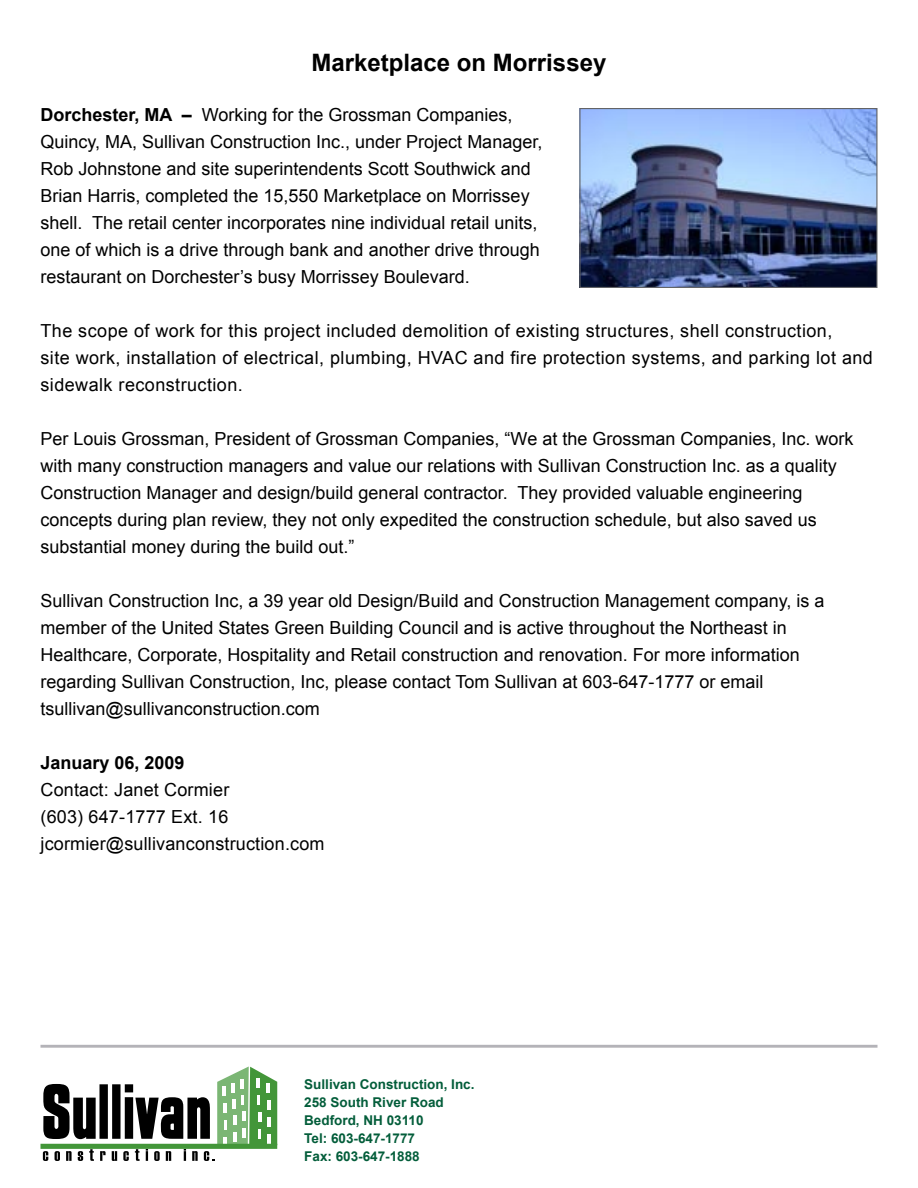
<style>
.page{position:relative;width:918px;height:1188px;background:#fff}
.page>*{position:absolute;margin:0;border:0;box-sizing:border-box;transform-origin:0 0}
.t1{font:700 24px "Arial";color:#000}
.t2{font:18px/27px "Arial";color:#000}
.t3{font:18px/27px "Arial";letter-spacing:.025em;color:#000}
.t4{font:700 18px "Arial";color:#000}
.t5{font:700 13.5px/18px "Arial";color:#035d3a}
.s1{font-weight:700}
</style>
<div class="page">
<hr style="left:40px;top:1045px;width:838px;height:3px;background:#b4b3b8">
<svg style="left:43px;top:1083px;width:53px;height:57px"></svg>
<div style="left:101px;top:1086px;width:5px;height:51px;background:#000"></div>
<div style="left:99px;top:1084px;width:9px;height:55px;border:3px solid #000"></div>
<div style="left:114px;top:1086px;width:5px;height:51px;background:#000"></div>
<div style="left:112px;top:1084px;width:9px;height:55px;border:3px solid #000"></div>
<svg style="left:43px;top:1151px;width:5px;height:10px"></svg>
<svg style="left:55px;top:1151px;width:5px;height:10px"></svg>
<svg style="left:66px;top:1151px;width:6px;height:10px"></svg>
<svg style="left:78px;top:1151px;width:5px;height:10px"></svg>
<svg style="left:89px;top:1149px;width:5px;height:12px"></svg>
<svg style="left:100px;top:1151px;width:6px;height:10px"></svg>
<svg style="left:112px;top:1151px;width:5px;height:10px"></svg>
<svg style="left:123px;top:1066px;width:154px;height:95px"></svg>
<div style="left:40px;top:1144px;width:237px;height:5px;background:#439639"></div>
<img style="left:581px;top:110px;width:295px;height:176px">
<div style="left:579px;top:108px;width:299px;height:180px;border:1px solid #636467"></div>
<h1 class="t1" style="left:312px;top:47px;width:296px">Marketplace on Morrissey</h1>
<p class="t2" style="left:40px;top:101px;width:503px"><span class="s1">Dorchester, MA –</span> Working for the Grossman Companies, Quincy, MA, Sullivan Construction Inc., under Project Manager, Rob Johnstone and site superintendents Scott Southwick and Brian Harris, completed the 15,550 Marketplace on Morrissey shell. The retail center incorporates nine individual retail units, one of which is a drive through bank and another drive through restaurant on Dorchester’s busy Morrissey Boulevard.</p>
<p class="t3" style="left:40px;top:317px;width:834px">The scope of work for this project included demolition of existing structures, shell construction,<br>site work, installation of electrical, plumbing, HVAC and fire protection systems, and parking lot and sidewalk reconstruction.</p>
<p class="t2" style="left:40px;top:425px;width:814px">Per Louis Grossman, President of Grossman Companies, “We at the Grossman Companies, Inc. work with many construction managers and value our relations with Sullivan Construction Inc. as a quality Construction Manager and design/build general contractor. They provided valuable engineering concepts during plan review, they not only expedited the construction schedule, but also saved us substantial money during the build out.”</p>
<p class="t2" style="left:40px;top:587px;width:786px">Sullivan Construction Inc, a 39 year old Design/Build and Construction Management company, is a member of the United States Green Building Council and is active throughout the Northeast in Healthcare, Corporate, Hospitality and Retail construction and renovation. For more information regarding Sullivan Construction, Inc, please contact Tom Sullivan at 603-647-1777 or email tsullivan@sullivanconstruction.com</p>
<p class="t4" style="left:40px;top:751px;width:146px">January 06, 2009</p>
<p class="t2" style="left:40px;top:776px;width:286px">Contact: Janet Cormier<br>(603) 647-1777 Ext. 16 jcormier@sullivanconstruction.com</p>
<p class="t5" style="left:304px;top:1075px;width:172px">Sullivan Construction, Inc.<br>258 South River Road<br>Bedford, NH 03110<br>Tel: 603-647-1777<br>Fax: 603-647-1888</p>
</div>
